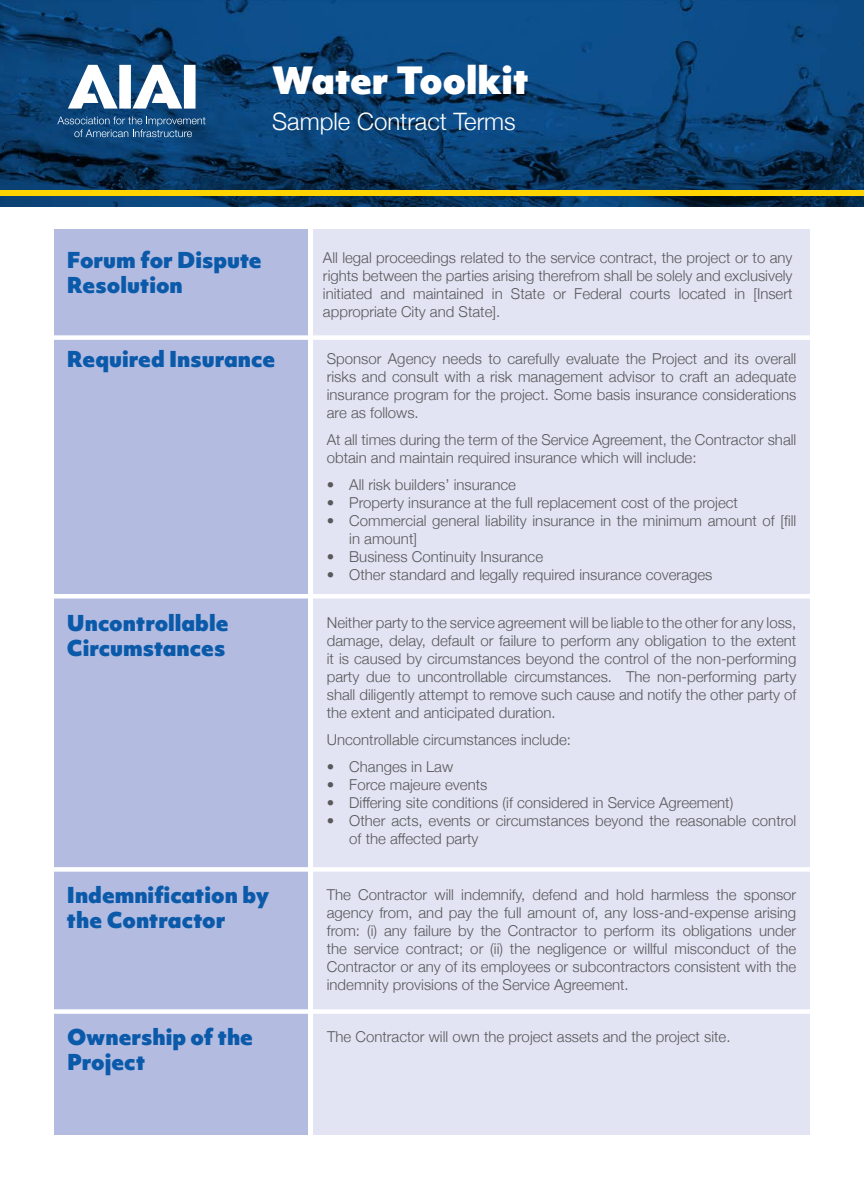
<style>
.page{position:relative;width:864px;height:1188px;background:#fff}
.page>*{position:absolute;margin:0;border:0;box-sizing:border-box;transform-origin:0 0}
.t1{font:900 36px "Objektiv Mk 1";color:#fff}
.t2{font:300 24px "Helvetica Neue";color:#fff}
.t3{font:900 21px/25.2px "Objektiv Mk 1";color:#0b5aaa}
.t4{font:300 15px/18px "Helvetica Neue";color:#58595b;text-align:justify}
</style>
<div class="page">
<img style="left:0;top:0;width:864px;height:206px">
<svg style="left:57px;top:117px;width:148px;height:20px;background:#2f5f8c"></svg>
<div style="left:119px;top:65px;width:12px;height:44px;background:#fff"></div>
<svg style="left:68px;top:65px;width:50px;height:44px"></svg>
<svg style="left:133px;top:65px;width:49px;height:44px"></svg>
<div style="left:184px;top:65px;width:12px;height:44px;background:#fff"></div>
<div style="left:0;top:191px;width:864px;height:5px;background:#ffd400"></div>
<div style="left:313px;top:230px;width:497px;height:905px;background:#e2e4f3"></div>
<div style="left:55px;top:230px;width:253px;height:905px;background:#b3bbe0"></div>
<div style="left:48px;top:335px;width:768px;height:5px;background:#fff"></div>
<hr style="left:48px;top:594px;width:768px;height:4px;background:#fff">
<div style="left:48px;top:867px;width:768px;height:5px;background:#fff"></div>
<div style="left:48px;top:1009px;width:768px;height:5px;background:#fff"></div>
<h1 class="t1" style="left:272px;top:55px;width:258px">Water Toolkit</h1>
<h2 class="t2" style="left:272px;top:103px;width:245px">Sample Contract Terms</h2>
<h3 class="t3" style="left:67px;top:246px;width:196px">Forum for Dispute<br>Resolution</h3>
<p class="t4" style="left:323px;top:248px;width:471px">All legal proceedings related to the service contract, the project or to any rights between the parties arising therefrom shall be solely and exclusively initiated and maintained in State or Federal courts located in [Insert appropriate City and State].</p>
<h3 class="t3" style="left:67px;top:345px;width:210px">Required Insurance</h3>
<p class="t4" style="left:327px;top:349px;width:471px">Sponsor Agency needs to carefully evaluate the Project and its overall risks and consult with a risk management advisor to craft an adequate insurance program for the project. Some basis insurance considerations are as follows.</p>
<p class="t4" style="left:327px;top:430px;width:471px">At all times during the term of the Service Agreement, the Contractor shall obtain and maintain required insurance which will include:</p>
<p class="t4" style="left:327px;top:475px;width:191px">• All risk builders’ insurance</p>
<p class="t4" style="left:327px;top:493px;width:413px">• Property insurance at the full replacement cost of the project</p>
<p class="t4" style="left:349px;top:511px;width:449px;text-indent:-22px">• Commercial general liability insurance in the minimum amount of [fill in amount]</p>
<p class="t4" style="left:327px;top:547px;width:218px">• Business Continuity Insurance</p>
<p class="t4" style="left:327px;top:565px;width:387px">• Other standard and legally required insurance coverages</p>
<h3 class="t3" style="left:67px;top:609px;width:163px">Uncontrollable<br>Circumstances</h3>
<p class="t4" style="left:327px;top:613px;width:471px">Neither party to the service agreement will be liable to the other for any loss, damage, delay, default or failure to perform any obligation to the extent it is caused by circumstances beyond the control of the non-performing party due to uncontrollable circumstances. The non-performing party shall diligently attempt to remove such cause and notify the other party of the extent and anticipated duration.</p>
<p class="t4" style="left:327px;top:730px;width:246px">Uncontrollable circumstances include:</p>
<p class="t4" style="left:327px;top:757px;width:128px">• Changes in Law</p>
<p class="t4" style="left:327px;top:775px;width:162px">• Force majeure events</p>
<p class="t4" style="left:327px;top:793px;width:408px">• Differing site conditions (if considered in Service Agreement)</p>
<p class="t4" style="left:349px;top:811px;width:449px;text-indent:-22px">• Other acts, events or circumstances beyond the reasonable control of the affected party</p>
<h3 class="t3" style="left:67px;top:881px;width:204px">Indemnification by the Contractor</h3>
<p class="t4" style="left:327px;top:885px;width:471px">The Contractor will indemnify, defend and hold harmless the sponsor agency from, and pay the full amount of, any loss-and-expense arising from: (i) any failure by the Contractor to perform its obligations under the service contract; or (ii) the negligence or willful misconduct of the Contractor or any of its employees or subcontractors consistent with the indemnity provisions of the Service Agreement.</p>
<h3 class="t3" style="left:67px;top:1023px;width:187px">Ownership of the</h3>
<p class="t4" style="left:327px;top:1027px;width:405px">The Contractor will own the project assets and the project site.</p>
<h3 class="t3" style="left:67px;top:1049px;width:80px">Project</h3>
</div>
